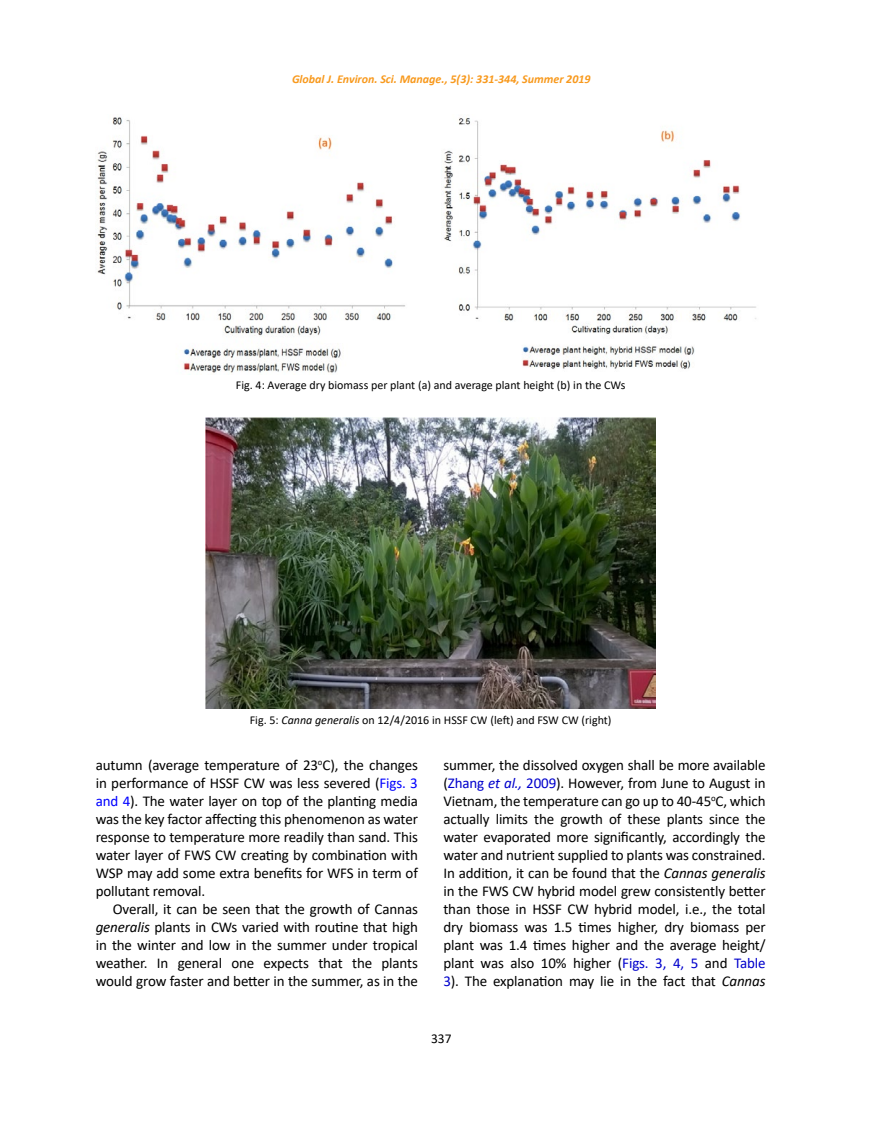
<style>
.page{position:relative;width:872px;height:1127px;background:#fff}
.page>*{position:absolute;margin:0;border:0;box-sizing:border-box;transform-origin:0 0}
.t1{font:15px/18px "Calibri";letter-spacing:-.01em;color:#000;text-align:justify}
.t2{font:13.5px "Calibri";color:#000}
.t3{font:12px "Calibri";color:#000}
.t4{font:italic 700 12px "Calibri";color:#f8991d}
.s1{font-style:italic}
.s2{color:#00f}
.s3{color:#00c}
.s4{font-style:italic;color:#00c}
</style>
<div class="page">
<img style="left:97px;top:117px;width:308px;height:256px">
<img style="left:444px;top:117px;width:312px;height:252px">
<img style="left:206px;top:418px;width:449px;height:290px">
<p class="t4" style="left:292px;top:70px;width:300px">Global J. Environ. Sci. Manage., 5(3): 331-344, Summer 2019</p>
<p class="t3" style="left:236px;top:377px;width:391px">Fig. 4: Average dry biomass per plant (a) and average plant height (b) in the CWs</p>
<p class="t3" style="left:250px;top:711px;width:363px">Fig. 5: <span class="s1">Canna generalis</span> on 12/4/2016 in HSSF CW (left) and FSW CW (right)</p>
<p class="t1" style="left:96px;top:756px;width:324px">autumn (average temperature of 23<sup>o</sup>C), the changes in performance of HSSF CW was less severed (<span class="s2">Figs. 3 and 4</span>). The water layer on top of the planting media was the key factor affecting this phenomenon as water response to temperature more readily than sand. This water layer of FWS CW creating by combination with WSP may add some extra benefits for WFS in term of pollutant removal.</p>
<p class="t1" style="left:96px;top:900px;width:324px;text-indent:17px">Overall, it can be seen that the growth of Cannas <span class="s1">generalis</span> plants in CWs varied with routine that high in the winter and low in the summer under tropical weather. In general one expects that the plants would grow faster and better in the summer, as in the</p>
<p class="t1" style="left:443px;top:756px;width:324px">summer, the dissolved oxygen shall be more available (<span class="s3">Zhang</span> <span class="s4">et al.,</span> <span class="s3">2009</span>). However, from June to August in Vietnam, the temperature can go up to 40-45<sup>o</sup>C, which actually limits the growth of these plants since the water evaporated more significantly, accordingly the water and nutrient supplied to plants was constrained.<br>In addition, it can be found that the <span class="s1">Cannas generalis </span>in the FWS CW hybrid model grew consistently better than those in HSSF CW hybrid model, i.e., the total dry biomass was 1.5 times higher, dry biomass per plant was 1.4 times higher and the average height/ plant was also 10% higher (<span class="s3">Figs. 3, 4, 5</span> and <span class="s3">Table 3</span>). The explanation may lie in the fact that <span class="s1">Cannas</span></p>
<p class="t2" style="left:431px;top:1029px;width:22px">337</p>
</div>
